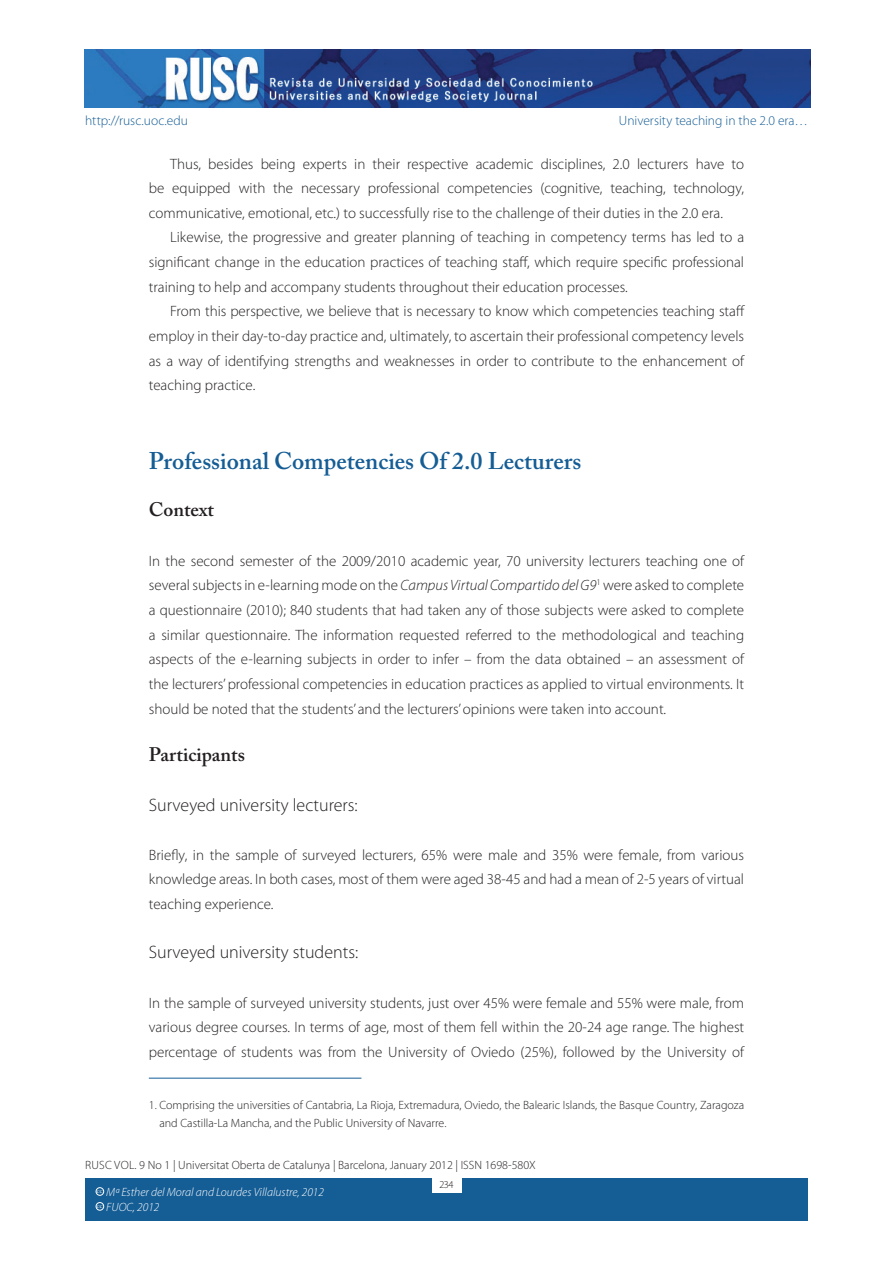
<style>
.page{position:relative;width:893px;height:1263px;background:#fff}
.page>*{position:absolute;margin:0;border:0;box-sizing:border-box;transform-origin:0 0}
.t1{font:600 24px "Adobe Caslon Pro";color:#155d95}
.t2{font:600 19.5px "Adobe Caslon Pro";color:#231f20}
.t3{font:300 18px "Myriad Pro";color:#231f20}
.t4{font:300 15px/24.6px "Myriad Pro";color:#231f20;text-align:justify}
.t5{font:300 13.5px "Myriad Pro";color:#155d95}
.t6{font:300 12px/18px "Myriad Pro";color:#231f20}
.t7{font:italic 300 12px/15px "Myriad Pro";color:#fff}
.t8{font:300 10.5px "Myriad Pro";color:#231f20}
.t9{font:600 3.9px "Adobe Caslon Pro";color:#fff}
.s1{font-style:italic}
</style>
<div class="page">
<div style="left:85px;top:1178px;width:723px;height:42px;background:#155d95"></div>
<div style="left:432px;top:1176px;width:29px;height:17px;background:#fff"></div>
<img style="left:85px;top:50px;width:725px;height:57px">
<div style="left:96px;top:1187px;width:8px;height:8px;border:1px solid #fff;border-radius:50%"></div>
<div style="left:96px;top:1202px;width:8px;height:8px;border:1px solid #fff;border-radius:50%"></div>
<hr style="left:149px;top:1078px;width:212px;height:1px;background:#155d95">
<p class="t5" style="left:85px;top:112px;width:105px">http://rusc.uoc.edu</p>
<p class="t5" style="left:619px;top:112px;width:190px">University teaching in the 2.0 era…</p>
<p class="t4" style="left:170px;top:151px;width:575px">Thus, besides being experts in their respective academic disciplines, 2.0 lecturers have to</p>
<p class="t4" style="left:149px;top:176px;width:597px">be equipped with the necessary professional competencies (cognitive, teaching, technology,</p>
<p class="t4" style="left:149px;top:200px;width:576px">communicative, emotional, etc.) to successfully rise to the challenge of their duties in the 2.0 era.</p>
<p class="t4" style="left:170px;top:225px;width:576px">Likewise, the progressive and greater planning of teaching in competency terms has led to a</p>
<p class="t4" style="left:149px;top:250px;width:597px">significant change in the education practices of teaching staff, which require specific professional</p>
<p class="t4" style="left:149px;top:274px;width:481px">training to help and accompany students throughout their education processes.</p>
<p class="t4" style="left:170px;top:299px;width:576px">From this perspective, we believe that is necessary to know which competencies teaching staff</p>
<p class="t4" style="left:149px;top:324px;width:597px">employ in their day-to-day practice and, ultimately, to ascertain their professional competency levels</p>
<p class="t4" style="left:149px;top:348px;width:597px">as a way of identifying strengths and weaknesses in order to contribute to the enhancement of</p>
<p class="t4" style="left:149px;top:373px;width:108px">teaching practice.</p>
<p class="t1" style="left:149px;top:446px;width:434px">Professional Competencies Of 2.0 Lecturers</p>
<p class="t2" style="left:149px;top:498px;width:67px">Context</p>
<p class="t4" style="left:149px;top:548px;width:597px">In the second semester of the 2009/2010 academic year, 70 university lecturers teaching one of several subjects in e-learning mode on the <span class="s1">Campus Virtual Compartido del G9</span><sup>1</sup> were asked to complete a questionnaire (2010); 840 students that had taken any of those subjects were asked to complete a similar questionnaire. The information requested referred to the methodological and teaching aspects of the e-learning subjects in order to infer – from the data obtained – an assessment of the lecturers’ professional competencies in education practices as applied to virtual environments. It should be noted that the students’ and the lecturers’ opinions were taken into account.</p>
<p class="t2" style="left:149px;top:743px;width:98px">Participants</p>
<p class="t3" style="left:149px;top:794px;width:210px">Surveyed university lecturers:</p>
<p class="t4" style="left:149px;top:842px;width:597px">Briefly, in the sample of surveyed lecturers, 65% were male and 35% were female, from various knowledge areas. In both cases, most of them were aged 38-45 and had a mean of 2-5 years of virtual teaching experience.</p>
<p class="t3" style="left:149px;top:941px;width:211px">Surveyed university students:</p>
<p class="t4" style="left:149px;top:990px;width:597px">In the sample of surveyed university students, just over 45% were female and 55% were male, from various degree courses. In terms of age, most of them fell within the 20-24 age range. The highest percentage of students was from the University of Oviedo (25%), followed by the University of</p>
<p class="t6" style="left:159px;top:1096px;width:586px;text-indent:-11px">1. Comprising the universities of Cantabria, La Rioja, Extremadura, Oviedo, the Balearic Islands, the Basque Country, Zaragoza and Castilla-La Mancha, and the Public University of Navarre.</p>
<p class="t6" style="left:85px;top:1156px;width:452px">RUSC vol. 9 no 1 | Universitat Oberta de Catalunya | Barcelona, January 2012 | ISSN 1698-580X</p>
<p class="t7" style="left:106px;top:1184px;width:219px">Mª Esther del Moral and Lourdes Villalustre, 2012<br>FUOC, 2012</p>
<p class="t8" style="left:440px;top:1178px;width:15px">234</p>
<p class="t9" style="left:97px;top:1189px;width:7px">CC</p>
<p class="t9" style="left:97px;top:1204px;width:7px">CC</p>
</div>
